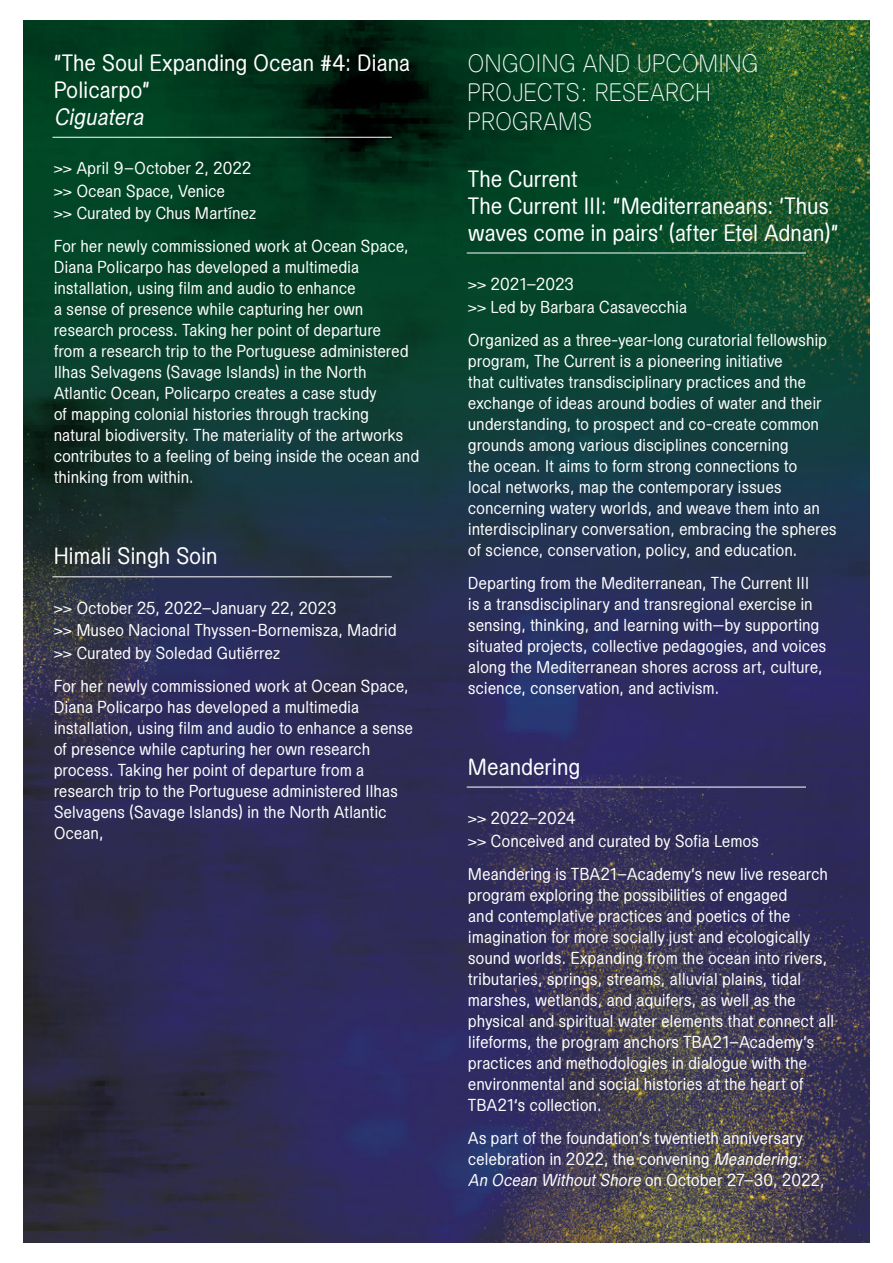
<style>
.page{position:relative;width:893px;height:1263px;background:#fff}
.page>*{position:absolute;margin:0;border:0;box-sizing:border-box;transform-origin:0 0}
.Paragraph_Headline{font:500 24px/28.8px "Amare";letter-spacing:.05em;color:#fff}
.Headline{font:22.5px/27px "Amare Alta";letter-spacing:.02em;color:#fff}
.Paragraph_body{font:16.5px/21px "Amare Alta";letter-spacing:.025em;color:#fff}
.s1{font-style:italic}
</style>
<div class="page">
<img style="left:24px;top:20px;width:845px;height:1223px">
<hr style="left:52px;top:137px;width:340px;height:1px;background:#fff">
<hr style="left:52px;top:576px;width:340px;height:1px;background:#fff">
<hr style="left:467px;top:253px;width:339px;height:1px;background:#fff">
<hr style="left:467px;top:787px;width:339px;height:1px;background:#fff">
<p class="Headline" style="left:54px;top:49px;width:358px">“The Soul Expanding Ocean #4: Diana<br>Policarpo”<br><span class="s1">Ciguatera</span></p>
<p class="Paragraph_body" style="left:54px;top:157px;width:199px">&gt;&gt; April 9–October 2, 2022</p>
<p class="Paragraph_body" style="left:54px;top:180px;width:172px">&gt;&gt; Ocean Space, Venice</p>
<p class="Paragraph_body" style="left:54px;top:202px;width:204px">&gt;&gt; Curated by Chus Martínez</p>
<p class="Paragraph_body" style="left:54px;top:235px;width:367px">For her newly commissioned work at Ocean Space, Diana Policarpo has developed a multimedia installation, using film and audio to enhance<br>a sense of presence while capturing her own research process. Taking her point of departure<br>from a research trip to the Portuguese administered Ilhas Selvagens (Savage Islands) in the North Atlantic Ocean, Policarpo creates a case study<br>of mapping colonial histories through tracking natural biodiversity. The materiality of the artworks contributes to a feeling of being inside the ocean and thinking from within.</p>
<p class="Headline" style="left:54px;top:542px;width:165px">Himali Singh Soin</p>
<p class="Paragraph_body" style="left:54px;top:597px;width:284px">&gt;&gt; October 25, 2022–January 22, 2023</p>
<p class="Paragraph_body" style="left:54px;top:619px;width:344px">&gt;&gt; Museo Nacional Thyssen-Bornemisza, Madrid</p>
<p class="Paragraph_body" style="left:54px;top:642px;width:228px">&gt;&gt; Curated by Soledad Gutiérrez</p>
<p class="Paragraph_body" style="left:54px;top:675px;width:360px">For her newly commissioned work at Ocean Space, Diana Policarpo has developed a multimedia installation, using film and audio to enhance a sense of presence while capturing her own research process. Taking her point of departure from a research trip to the Portuguese administered Ilhas Selvagens (Savage Islands) in the North Atlantic Ocean,</p>
<p class="Paragraph_Headline" style="left:468px;top:48px;width:291px">ONGOING AND UPCOMING<br>PROJECTS: RESEARCH<br>PROGRAMS</p>
<p class="Headline" style="left:468px;top:164px;width:371px">The Current<br>The Current III: “Mediterraneans: ‘Thus waves come in pairs’ (after Etel Adnan)”</p>
<p class="Paragraph_body" style="left:468px;top:273px;width:107px">&gt;&gt; 2021–2023</p>
<p class="Paragraph_body" style="left:468px;top:296px;width:220px">&gt;&gt; Led by Barbara Casavecchia</p>
<p class="Paragraph_body" style="left:468px;top:329px;width:370px">Organized as a three-year-long curatorial fellowship program, The Current is a pioneering initiative<br>that cultivates transdisciplinary practices and the exchange of ideas around bodies of water and their understanding, to prospect and co-create common grounds among various disciplines concerning<br>the ocean. It aims to form strong connections to<br>local networks, map the contemporary issues concerning watery worlds, and weave them into an interdisciplinary conversation, embracing the spheres of science, conservation, policy, and education.</p>
<p class="Paragraph_body" style="left:468px;top:572px;width:360px">Departing from the Mediterranean, The Current III<br>is a transdisciplinary and transregional exercise in sensing, thinking, and learning with—by supporting situated projects, collective pedagogies, and voices along the Mediterranean shores across art, culture, science, conservation, and activism.</p>
<p class="Headline" style="left:468px;top:752px;width:113px">Meandering</p>
<p class="Paragraph_body" style="left:468px;top:807px;width:109px">&gt;&gt; 2022–2024</p>
<p class="Paragraph_body" style="left:468px;top:830px;width:292px">&gt;&gt; Conceived and curated by Sofia Lemos</p>
<p class="Paragraph_body" style="left:468px;top:863px;width:367px">Meandering is TBA21–Academy’s new live research program exploring the possibilities of engaged<br>and contemplative practices and poetics of the imagination for more socially just and ecologically sound worlds. Expanding from the ocean into rivers, tributaries, springs, streams, alluvial plains, tidal marshes, wetlands, and aquifers, as well as the physical and spiritual water elements that connect all lifeforms, the program anchors TBA21–Academy’s practices and methodologies in dialogue with the environmental and social histories at the heart of TBA21’s collection.</p>
<p class="Paragraph_body" style="left:468px;top:1127px;width:358px">As part of the foundation’s twentieth anniversary celebration in 2022, the convening <span class="s1">Meandering:<br>An Ocean Without Shore</span> on October 27–30, 2022,</p>
</div>
